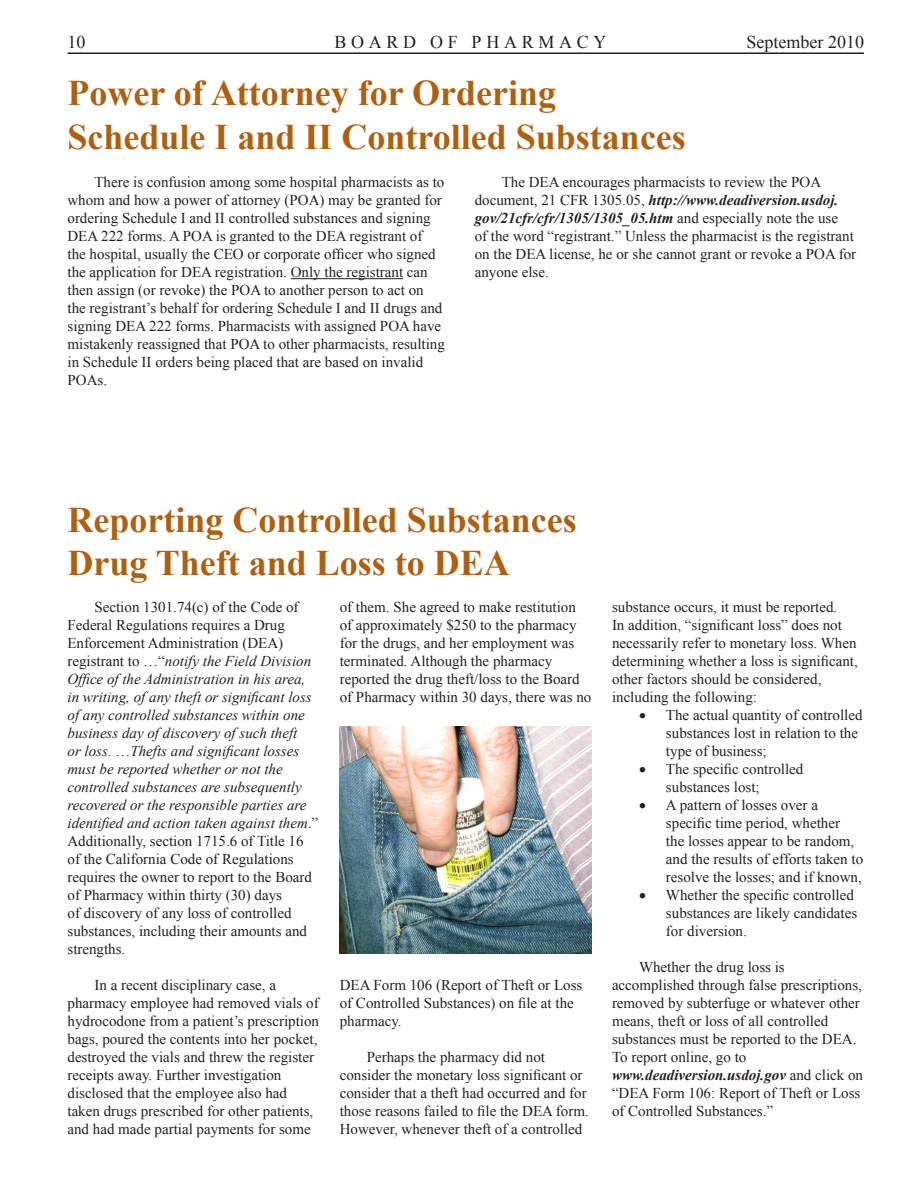
<style>
.page{position:relative;width:918px;height:1188px;background:#fff}
.page>*{position:absolute;margin:0;border:0;box-sizing:border-box;transform-origin:0 0}
.Heading_1{font:700 36px/43.2px "Times New Roman";color:#b05f0f}
.t1{font:18px "Times New Roman";letter-spacing:.26em;color:#231f20}
.t2{font:18px "Times New Roman";color:#231f20}
.t3{font:18px "Times New Roman";letter-spacing:.13em;color:#231f20}
.t4{font:15px/18px "Times New Roman";color:#231f20}
.t5{font:italic 15px/18px "Times New Roman";color:#231f20}
.s1{font-weight:700;font-style:italic}
.s2{font-style:normal}
</style>
<div class="page">
<hr style="left:291px;top:278px;width:112px;height:1px;background:#231f20">
<hr style="left:68px;top:52px;width:796px;height:2px;background:#231f20">
<img style="left:340px;top:726px;width:252px;height:227px">
<p class="t3" style="left:68px;top:30px;width:19px">10</p>
<p class="t1" style="left:335px;top:30px;width:273px">BOARD OF PHARMACY</p>
<p class="t2" style="left:747px;top:30px;width:119px">September 2010</p>
<p class="Heading_1" style="left:67px;top:71px;width:620px">Power of Attorney for Ordering<br>Schedule I and II Controlled Substances</p>
<p class="t4" style="left:68px;top:173px;width:379px;text-indent:27px">There is confusion among some hospital pharmacists as to whom and how a power of attorney (POA) may be granted for ordering Schedule I and II controlled substances and signing DEA 222 forms. A POA is granted to the DEA registrant of<br>the hospital, usually the CEO or corporate officer who signed the application for DEA registration. Only the registrant can then assign (or revoke) the POA to another person to act on the registrant’s behalf for ordering Schedule I and II drugs and signing DEA 222 forms. Pharmacists with assigned POA have mistakenly reassigned that POA to other pharmacists, resulting in Schedule II orders being placed that are based on invalid POAs.</p>
<p class="t4" style="left:475px;top:173px;width:383px;text-indent:27px">The DEA encourages pharmacists to review the POA document, 21 CFR 1305.05, <span class="s1">http://www.deadiversion.usdoj. gov/21cfr/cfr/1305/1305_05.htm</span> and especially note the use<br>of the word “registrant.” Unless the pharmacist is the registrant on the DEA license, he or she cannot grant or revoke a POA for anyone else.</p>
<p class="Heading_1" style="left:68px;top:498px;width:511px">Reporting Controlled Substances<br>Drug Theft and Loss to DEA</p>
<p class="t4" style="left:340px;top:597px;width:253px">of them. She agreed to make restitution of approximately $250 to the pharmacy for the drugs, and her employment was terminated. Although the pharmacy reported the drug theft/loss to the Board of Pharmacy within 30 days, there was no</p>
<p class="t5" style="left:68px;top:597px;width:252px;text-indent:27px"><span class="s2">Section 1301.74(c) of the Code of Federal Regulations requires a Drug Enforcement Administration (DEA) registrant to …“</span>notify the Field Division Office of the Administration in his area, in writing, of any theft or significant loss of any controlled substances within one business day of discovery of such theft<br>or loss<span class="s2">. …</span>Thefts and significant losses must be reported whether or not the controlled substances are subsequently recovered or the responsible parties are identified and action taken against them<span class="s2">.” Additionally, section 1715.6 of Title 16 of the California Code of Regulations requires the owner to report to the Board of Pharmacy within thirty (30) days<br>of discovery of any loss of controlled substances, including their amounts and strengths.</span></p>
<p class="t4" style="left:68px;top:975px;width:253px;text-indent:27px">In a recent disciplinary case, a pharmacy employee had removed vials of hydrocodone from a patient’s prescription bags, poured the contents into her pocket, destroyed the vials and threw the register receipts away. Further investigation disclosed that the employee also had taken drugs prescribed for other patients, and had made partial payments for some</p>
<p class="t4" style="left:340px;top:975px;width:244px">DEA Form 106 (Report of Theft or Loss of Controlled Substances) on file at the pharmacy.</p>
<p class="t4" style="left:340px;top:1047px;width:251px;text-indent:27px">Perhaps the pharmacy did not consider the monetary loss significant or consider that a theft had occurred and for those reasons failed to file the DEA form.<br>However, whenever theft of a controlled</p>
<p class="t4" style="left:612px;top:597px;width:247px">substance occurs, it must be reported.<br>In addition, “significant loss” does not necessarily refer to monetary loss. When determining whether a loss is significant, other factors should be considered, including the following:</p>
<p class="t4" style="left:666px;top:705px;width:198px;text-indent:-27px">• The actual quantity of controlled substances lost in relation to the type of business;</p>
<p class="t4" style="left:666px;top:759px;width:139px;text-indent:-27px">• The specific controlled substances lost;</p>
<p class="t4" style="left:666px;top:795px;width:199px;text-indent:-27px">• A pattern of losses over a specific time period, whether<br>the losses appear to be random, and the results of efforts taken to resolve the losses; and if known,</p>
<p class="t4" style="left:666px;top:885px;width:193px;text-indent:-27px">• Whether the specific controlled substances are likely candidates for diversion.</p>
<p class="t4" style="left:612px;top:957px;width:253px;text-indent:27px">Whether the drug loss is accomplished through false prescriptions, removed by subterfuge or whatever other means, theft or loss of all controlled substances must be reported to the DEA.<br>To report online, go to <span class="s1">www.deadiversion.usdoj.gov</span> and click on “DEA Form 106: Report of Theft or Loss of Controlled Substances.”</p>
</div>
